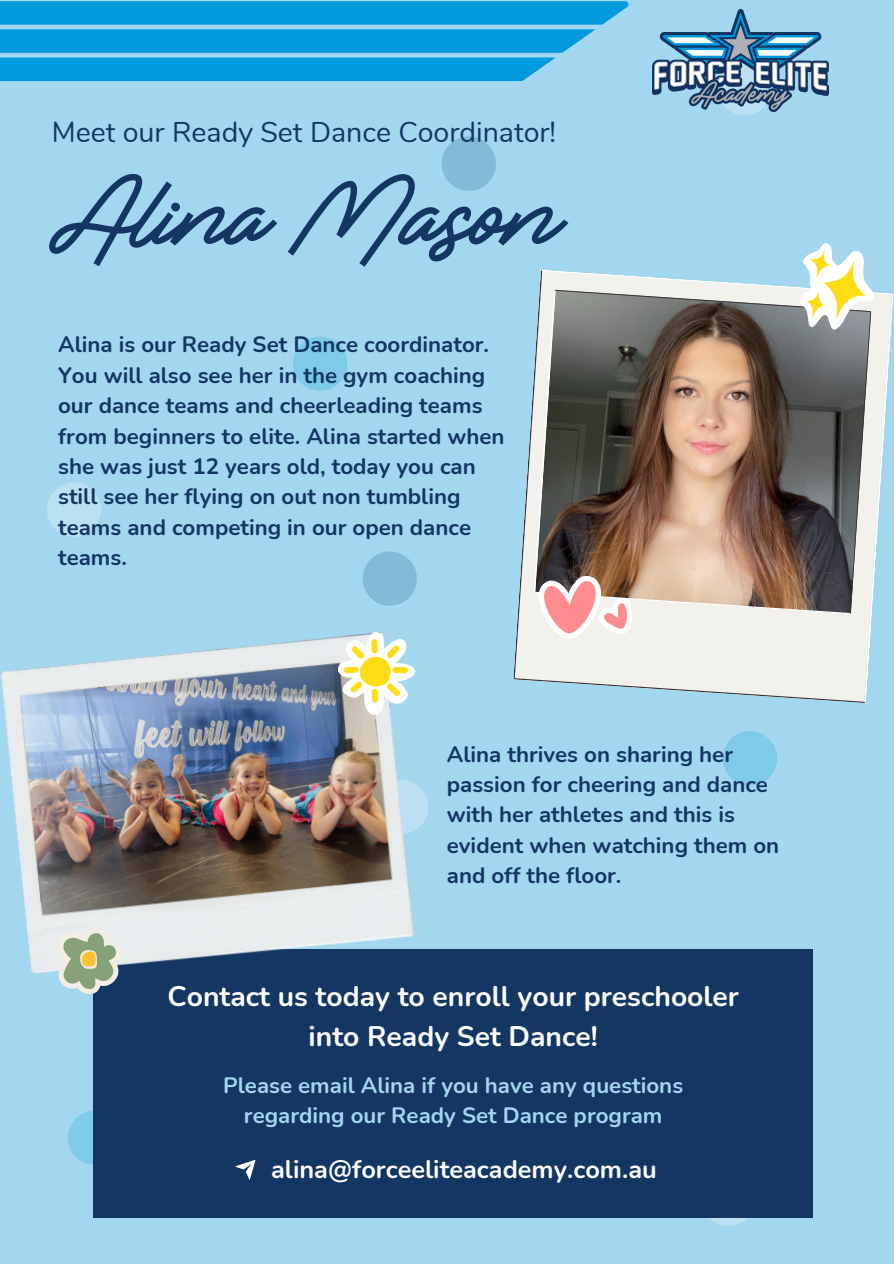
<style>
.page{position:relative;width:894px;height:1264px;background:#fff}
.page>*{position:absolute;margin:0;border:0;box-sizing:border-box;transform-origin:0 0}
.t1{font:72.45px "Socialist";color:#143663}
.t2{font:28.5px "Nunito";color:#143663}
.t3{font:700 28.35px/39.3px "Nunito";color:#fff;text-align:center}
.t4{font:700 25.35px "Nunito";color:#fcfcfd}
.t5{font:700 22.2px/30.3px "Nunito";color:#143663}
.t6{font:700 22.2px/30.3px "Nunito";color:#a3d6ef;text-align:center}
</style>
<div class="page">
<div style="left:0;top:0;width:893px;height:1263px;background:#a3d6ef"></div>
<svg style="left:362px;top:551px;width:55px;height:54px"></svg>
<svg style="left:68px;top:1110px;width:25px;height:54px"></svg>
<svg style="left:723px;top:731px;width:53px;height:54px"></svg>
<svg style="left:47px;top:482px;width:54px;height:55px"></svg>
<svg style="left:293px;top:336px;width:54px;height:55px"></svg>
<svg style="left:701px;top:1217px;width:54px;height:8px"></svg>
<svg style="left:415px;top:784px;width:13px;height:46px"></svg>
<svg style="left:731px;top:111px;width:40px;height:4px"></svg>
<svg style="left:441px;top:136px;width:55px;height:55px"></svg>
<svg style="left:0;top:1px;width:628px;height:80px"></svg>
<div style="left:93px;top:949px;width:719px;height:268px;background:#143663"></div>
<img style="left:652px;top:10px;width:176px;height:101px">
<svg style="left:513px;top:393px;width:353px;height:310px"></svg>
<svg style="left:533px;top:270px;width:360px;height:432px"></svg>
<img style="left:0;top:636px;width:415px;height:337px">
<svg style="left:532px;top:566px;width:105px;height:78px"></svg>
<svg style="left:787px;top:243px;width:96px;height:97px"></svg>
<svg style="left:58px;top:927px;width:63px;height:67px"></svg>
<svg style="left:338px;top:631px;width:77px;height:84px"></svg>
<svg style="left:235px;top:1160px;width:20px;height:19px"></svg>
<h1 class="t2" style="left:52px;top:113px;width:506px">Meet our Ready Set Dance Coordinator!</h1>
<p class="t1" style="left:58px;top:183px;width:506px">Alina Mason</p>
<p class="t5" style="left:58px;top:330px;width:448px">Alina is our Ready Set Dance coordinator.<br>You will also see her in the gym coaching our dance teams and cheerleading teams from beginners to elite. Alina started when she was just 12 years old, today you can still see her flying on out non tumbling teams and competing in our open dance teams.</p>
<p class="t5" style="left:446px;top:739px;width:334px">Alina thrives on sharing her passion for cheering and dance with her athletes and this is evident when watching them on and off the floor.</p>
<p class="t3" style="left:167px;top:977px;width:573px">Contact us today to enroll your preschooler into Ready Set Dance!</p>
<p class="t6" style="left:223px;top:1070px;width:461px">Please email Alina if you have any questions regarding our Ready Set Dance program</p>
<p class="t4" style="left:271px;top:1152px;width:387px">alina@forceeliteacademy.com.au</p>
</div>
